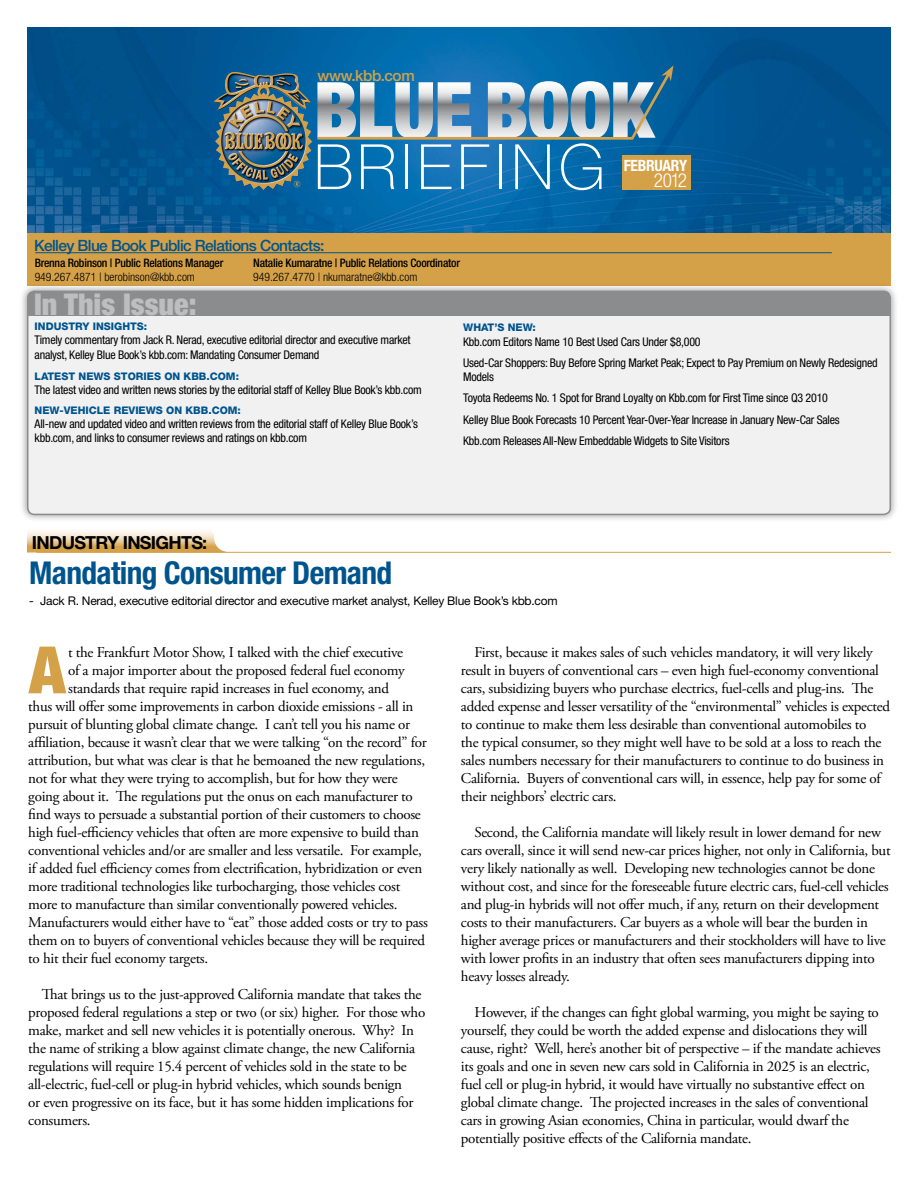
<style>
.page{position:relative;width:918px;height:1188px;background:#fff}
.page>*{position:absolute;margin:0;border:0;box-sizing:border-box;transform-origin:0 0}
.t1{font:900 condensed 77.7px "Helvetica Neue LT";letter-spacing:-.02em;color:#fff}
.t2{font:900 condensed 65.4px "Helvetica Neue LT";color:#d4a149}
.t3{font:100 62.55px "Helvetica Neue LT";letter-spacing:.08em;color:#fff}
.t4{font:700 condensed 31.5px "Helvetica Neue LT";letter-spacing:-.02em;color:#00548e}
.t5{font:900 condensed 30px "Helvetica Neue LT";color:#bcbec0}
.t6{font:300 condensed 19.35px "Helvetica Neue LT";color:#fff}
.t7{font:700 18px "Helvetica Neue LT";letter-spacing:-.04em;color:#000}
.t8{font:500 15.6px "Helvetica Neue LT";letter-spacing:-.04em;color:#00548e}
.t9{font:700 condensed 15.6px "Helvetica Neue LT";letter-spacing:-.02em;color:#fff}
.t10{font:500 15.3px "Helvetica Neue LT";letter-spacing:-.02em;color:#d4a149}
.t11{font:15px/18px "Adobe Garamond Pro";letter-spacing:-.02em;color:#000}
.t12{font:condensed 12px/21.1px "Helvetica Neue LT";letter-spacing:-.02em;color:#000}
.t13{font:12px "Helvetica Neue LT";letter-spacing:-.02em;color:#000}
.t14{font:500 condensed 11.7px "Helvetica Neue LT";letter-spacing:-.02em;color:#000}
.t15{font:300 condensed 11.7px "Helvetica Neue LT";color:#000}
.t16{font:800 10.5px "Helvetica Neue LT";color:#00548e}
</style>
<div class="page">
<img style="left:27px;top:27px;width:864px;height:207px">
<div style="left:27px;top:234px;width:864px;height:52px;background:#d4a149"></div>
<div style="left:20px;top:283px;width:879px;height:240px;background:#000;opacity:.41"></div>
<div style="left:28px;top:291px;width:862px;height:223px;background:#f1f1f2;border-radius:7px"></div>
<div style="left:28px;top:291px;width:862px;height:25px;background:#8a8c8e"></div>
<div style="left:27px;top:291px;width:864px;height:224px;border:2px solid #8a8c8e;border-radius:7px"></div>
<hr style="left:35px;top:252px;width:797px;height:1px;background:#00548e">
<svg style="left:315px;top:65px;width:358px;height:76px;background:#126fab"></svg>
<img style="left:213px;top:72px;width:99px;height:118px">
<svg style="left:294px;top:181px;width:6px;height:6px"></svg>
<div style="left:622px;top:156px;width:68px;height:34px;background:#d4a149"></div>
<svg style="left:27px;top:531px;width:203px;height:22px;background:#e8cb9c"></svg>
<hr style="left:37px;top:552px;width:854px;height:1px;background:#d4a149">
<p class="t10" style="left:317px;top:66px;width:99px">www.kbb.com</p>
<h1 class="t1" style="left:314px;top:62px;width:341px">BLUE BOOK</h1>
<h3 class="t3" style="left:314px;top:131px;width:293px">BRIEFING</h3>
<p class="t9" style="left:624px;top:156px;width:65px">FEBRUARY</p>
<p class="t6" style="left:654px;top:169px;width:35px">2012</p>
<p class="t8" style="left:34px;top:236px;width:292px">Kelley Blue Book Public Relations Contacts:</p>
<h3 class="t5" style="left:34px;top:286px;width:164px">In This Issue:</h3>
<p class="t16" style="left:35px;top:320px;width:114px">INDUSTRY INSIGHTS:</p>
<p class="t12" style="left:35px;top:333px;width:378px;line-height:14.4px">Timely commentary from Jack R. Nerad, executive editorial director and executive market analyst, Kelley Blue Book’s kbb.com: Mandating Consumer Demand</p>
<p class="t16" style="left:35px;top:370px;width:206px">LATEST NEWS STORIES ON KBB.COM:</p>
<p class="t12" style="left:35px;top:379px;width:389px">The latest video and written news stories by the editorial staff of Kelley Blue Book’s kbb.com</p>
<p class="t16" style="left:35px;top:404px;width:208px">NEW-VEHICLE REVIEWS ON KBB.COM:</p>
<p class="t12" style="left:35px;top:416px;width:385px;line-height:14.4px">All-new and updated video and written reviews from the editorial staff of Kelley Blue Book’s kbb.com, and links to consumer reviews and ratings on kbb.com</p>
<p class="t14" style="left:35px;top:256px;width:190px">Brenna Robinson | Public Relations Manager</p>
<p class="t15" style="left:35px;top:270px;width:162px">949.267.4871 | berobinson@kbb.com</p>
<p class="t14" style="left:253px;top:256px;width:208px">Natalie Kumaratne | Public Relations Coordinator</p>
<p class="t15" style="left:253px;top:270px;width:166px">949.267.4770 | nkumaratne@kbb.com</p>
<p class="t16" style="left:463px;top:321px;width:74px">WHAT’S NEW:</p>
<p class="t12" style="left:463px;top:331px;width:416px">Kbb.com Editors Name 10 Best Used Cars Under $8,000<br>Used-Car Shoppers: Buy Before Spring Market Peak; Expect to Pay Premium on Newly Redesigned</p>
<p class="t12" style="left:463px;top:366px;width:378px">Models<br>Toyota Redeems No. 1 Spot for Brand Loyalty on Kbb.com for First Time since Q3 2010<br>Kelley Blue Book Forecasts 10 Percent Year-Over-Year Increase in January New-Car Sales Kbb.com Releases All-New Embeddable Widgets to Site Visitors</p>
<p class="t7" style="left:32px;top:532px;width:177px">INDUSTRY INSIGHTS:</p>
<h3 class="t4" style="left:29px;top:554px;width:365px">Mandating Consumer Demand</h3>
<p class="t13" style="left:29px;top:593px;width:530px">- Jack R. Nerad, executive editorial director and executive market analyst, Kelley Blue Book’s kbb.com</p>
<h2 class="t2" style="left:29px;top:630px;width:38px">A</h2>
<p class="t11" style="left:68px;top:644px;width:336px">t the Frankfurt Motor Show, I talked with the chief executive</p>
<p class="t11" style="left:68px;top:662px;width:338px">of a major importer about the proposed federal fuel economy</p>
<p class="t11" style="left:68px;top:680px;width:322px">standards that require rapid increases in fuel economy, and</p>
<p class="t11" style="left:28px;top:698px;width:387px">thus will offer some improvements in carbon dioxide emissions - all in</p>
<p class="t11" style="left:28px;top:716px;width:383px">pursuit of blunting global climate change. I can’t tell you his name or</p>
<p class="t11" style="left:28px;top:734px;width:400px">affiliation, because it wasn’t clear that we were talking “on the record” for</p>
<p class="t11" style="left:28px;top:752px;width:398px">attribution, but what was clear is that he bemoaned the new regulations,</p>
<p class="t11" style="left:28px;top:770px;width:371px">not for what they were trying to accomplish, but for how they were</p>
<p class="t11" style="left:28px;top:788px;width:386px">going about it. The regulations put the onus on each manufacturer to</p>
<p class="t11" style="left:28px;top:806px;width:394px">find ways to persuade a substantial portion of their customers to choose</p>
<p class="t11" style="left:28px;top:824px;width:392px">high fuel-efficiency vehicles that often are more expensive to build than</p>
<p class="t11" style="left:28px;top:842px;width:395px">conventional vehicles and/or are smaller and less versatile. For example,</p>
<p class="t11" style="left:28px;top:860px;width:395px">if added fuel efficiency comes from electrification, hybridization or even</p>
<p class="t11" style="left:28px;top:878px;width:373px">more traditional technologies like turbocharging, those vehicles cost</p>
<p class="t11" style="left:28px;top:896px;width:371px">more to manufacture than similar conventionally powered vehicles.</p>
<p class="t11" style="left:28px;top:914px;width:401px">Manufacturers would either have to “eat” those added costs or try to pass</p>
<p class="t11" style="left:28px;top:932px;width:398px">them on to buyers of conventional vehicles because they will be required</p>
<p class="t11" style="left:28px;top:950px;width:181px">to hit their fuel economy targets.</p>
<p class="t11" style="left:28px;top:986px;width:398px;text-indent:14px">That brings us to the just-approved California mandate that takes the proposed federal regulations a step or two (or six) higher. For those who make, market and sell new vehicles it is potentially onerous. Why? In the name of striking a blow against climate change, the new California regulations will require 15.4 percent of vehicles sold in the state to be all-electric, fuel-cell or plug-in hybrid vehicles, which sounds benign<br>or even progressive on its face, but it has some hidden implications for consumers.</p>
<p class="t11" style="left:461px;top:644px;width:431px;text-indent:14px">First, because it makes sales of such vehicles mandatory, it will very likely result in buyers of conventional cars – even high fuel-economy conventional cars, subsidizing buyers who purchase electrics, fuel-cells and plug-ins. The added expense and lesser versatility of the “environmental” vehicles is expected to continue to make them less desirable than conventional automobiles to<br>the typical consumer, so they might well have to be sold at a loss to reach the sales numbers necessary for their manufacturers to continue to do business in California. Buyers of conventional cars will, in essence, help pay for some of their neighbors’ electric cars.</p>
<p class="t11" style="left:461px;top:824px;width:431px;text-indent:14px">Second, the California mandate will likely result in lower demand for new cars overall, since it will send new-car prices higher, not only in California, but very likely nationally as well. Developing new technologies cannot be done without cost, and since for the foreseeable future electric cars, fuel-cell vehicles and plug-in hybrids will not offer much, if any, return on their development costs to their manufacturers. Car buyers as a whole will bear the burden in higher average prices or manufacturers and their stockholders will have to live with lower profits in an industry that often sees manufacturers dipping into heavy losses already.</p>
<p class="t11" style="left:461px;top:1004px;width:421px;text-indent:14px">However, if the changes can fight global warming, you might be saying to yourself, they could be worth the added expense and dislocations they will cause, right? Well, here’s another bit of perspective – if the mandate achieves its goals and one in seven new cars sold in California in 2025 is an electric, fuel cell or plug-in hybrid, it would have virtually no substantive effect on global climate change. The projected increases in the sales of conventional cars in growing Asian economies, China in particular, would dwarf the potentially positive effects of the California mandate.</p>
</div>
